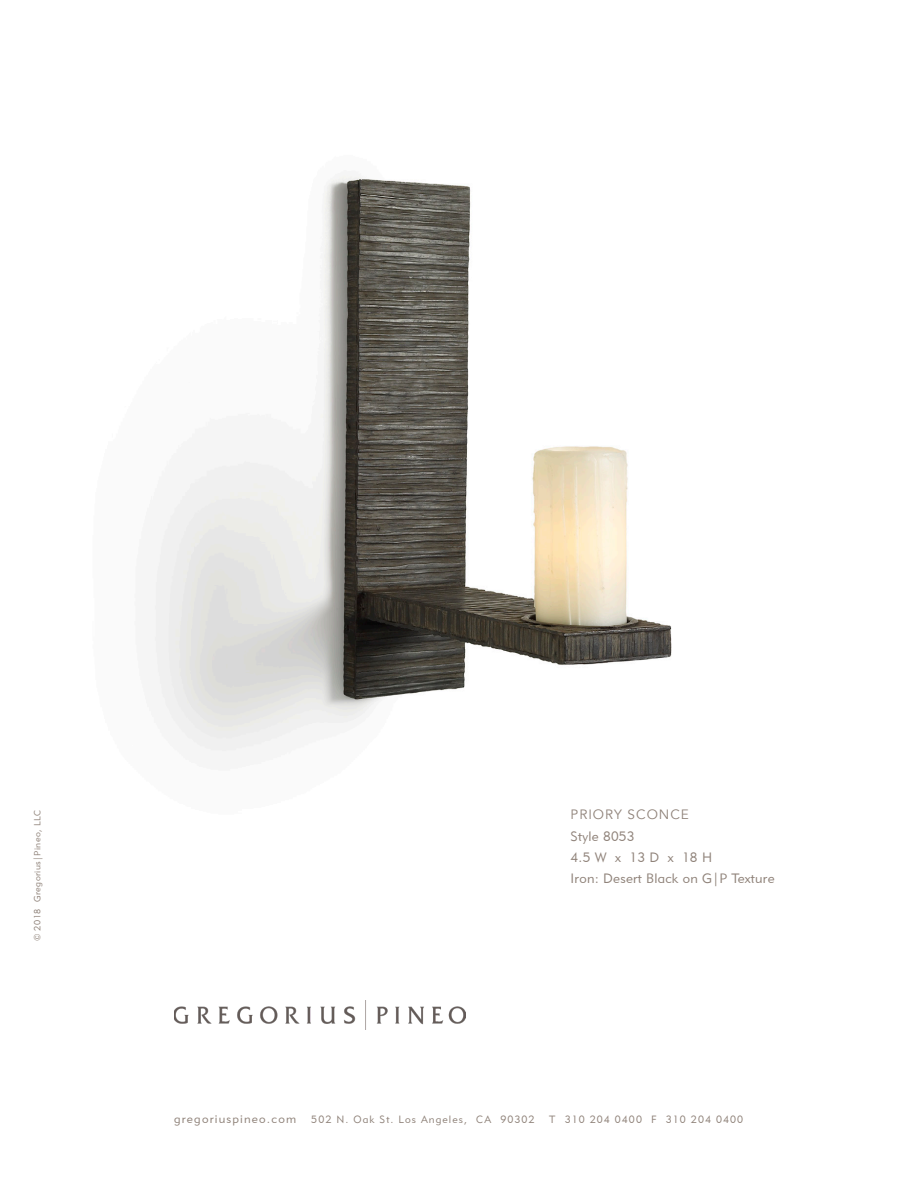
<style>
.page{position:relative;width:918px;height:1188px;background:#fff}
.page>*{position:absolute;margin:0;border:0;box-sizing:border-box;transform-origin:0 0}
.t1{font:13.5px "Geometric 415 BT Lite A";letter-spacing:.02em;color:#8f8279}
.t2{font:13.5px "Avenir";letter-spacing:.075em;color:#8f8279}
.t3{font:12px "Geometric 415 BT Lite A";letter-spacing:.1em;color:#8f8279}
.t4{font:10.5px "Geometric 415 BT Lite A";letter-spacing:.1em;color:#8f8279}
.t5{font:9px "Geometric 415 BT Lite A";letter-spacing:.05em;color:#8f8279}
</style>
<div class="page">
<img style="left:174px;top:1001px;width:291px;height:28px">
<img style="left:154px;top:175px;width:518px;height:577px">
<p class="t5" style="left:32px;top:941px;width:133px;rotate:-90deg">© 2018 Gregorius|Pineo, LLC</p>
<p class="t2" style="left:571px;top:806px;width:120px">PRIORY SCONCE</p>
<p class="t1" style="left:571px;top:828px;width:65px">Style 8053</p>
<p class="t1" style="left:571px;top:849px;width:143px">4.5 W x 13 D x 18 H</p>
<p class="t1" style="left:571px;top:870px;width:205px">Iron: Desert Black on G|P Texture</p>
<p class="t3" style="left:174px;top:1112px;width:124px">gregoriuspineo.com</p>
<p class="t4" style="left:311px;top:1113px;width:433px">502 N. Oak St. Los Angeles, CA 90302 T 310 204 0400 F 310 204 0400</p>
</div>
